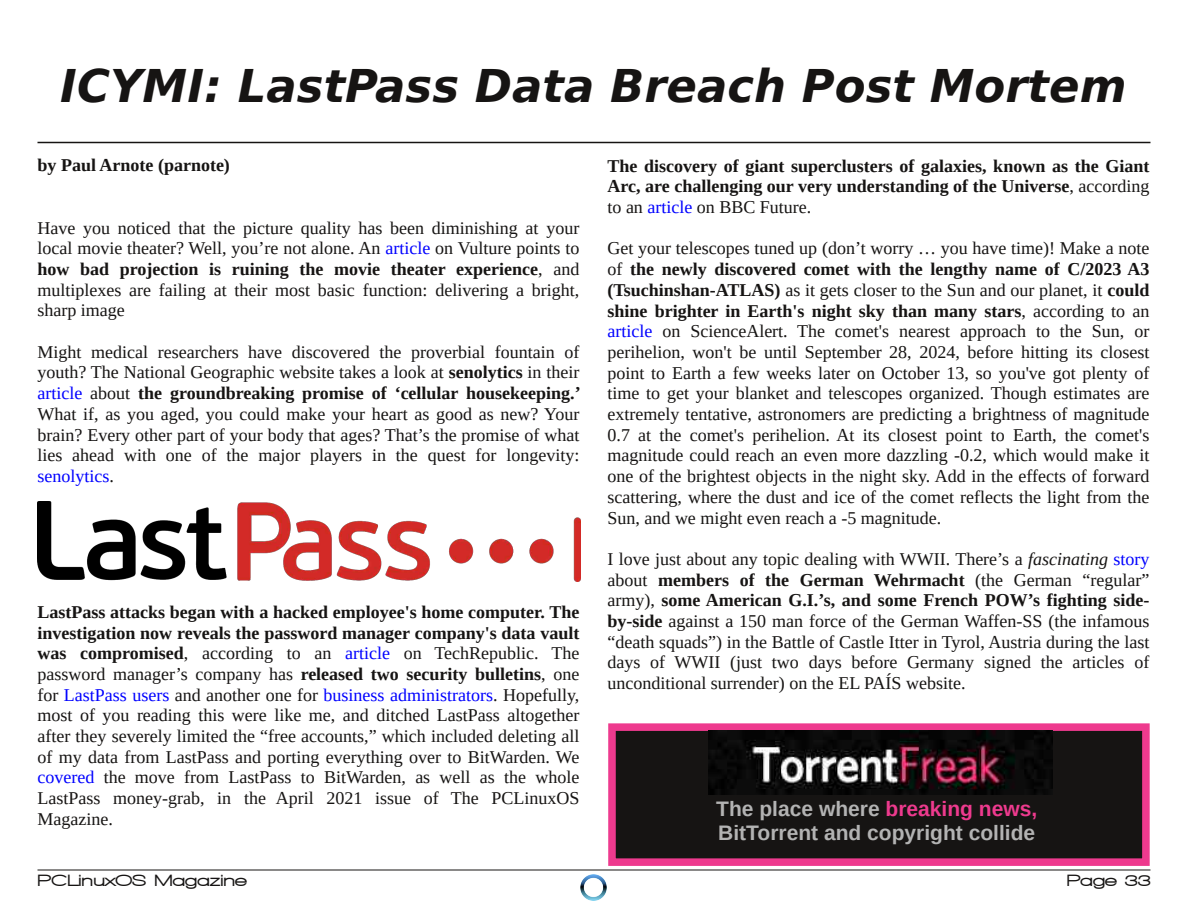
<style>
.page{position:relative;width:1188px;height:918px;background:#fff}
.page>*{position:absolute;margin:0;border:0;box-sizing:border-box;transform-origin:0 0}
.t1{font:italic 700 45px "Bitstream Vera Sans";color:#161413}
.t2{font:700 21px/24.2px "Liberation Sans";color:#b3b3b3}
.t3{font:18px/20.7px "Liberation Serif";color:#161413;text-align:justify}
.t4{font:700 18px/20.7px "Liberation Serif";color:#161413;text-align:justify}
.t5{font:900 16.5px "Walkway Expand";color:#161413}
.s1{color:#00f}
.s2{font-weight:700}
.s3{font-weight:400}
.s4{font-weight:400;color:#00f}
.s5{font-style:italic}
.s6{color:#ee3a8e}
</style>
<div class="page">
<hr style="left:38px;top:142px;width:1112px;height:1px;background:#161413">
<hr style="left:38px;top:870px;width:1112px;height:1px;background:#161413">
<img style="left:580px;top:874px;width:27px;height:27px">
<img style="left:38px;top:501px;width:542px;height:80px">
<div style="left:612px;top:727px;width:534px;height:135px;background:#161413"></div>
<div style="left:608px;top:723px;width:542px;height:143px;border:8px solid #ee3a8e"></div>
<img style="left:709px;top:731px;width:343px;height:63px">
<h1 class="t1" style="left:60px;top:60px;width:1068px">ICYMI: LastPass Data Breach Post Mortem</h1>
<p class="t4" style="left:38px;top:155px;width:194px">by Paul Arnote (parnote)</p>
<p class="t3" style="left:38px;top:217px;width:543px">Have you noticed that the picture quality has been diminishing at your local movie theater? Well, you’re not alone. An <span class="s1">article</span> on Vulture points to <span class="s2">how bad projection is ruining the movie theater experience</span>, and multiplexes are failing at their most basic function: delivering a bright, sharp image</p>
<p class="t3" style="left:38px;top:341px;width:545px">Might medical researchers have discovered the proverbial fountain of youth? The National Geographic website takes a look at <span class="s2">senolytics</span> in their <span class="s1">article</span> about <span class="s2">the groundbreaking promise of ‘cellular housekeeping.’ </span>What if, as you aged, you could make your heart as good as new? Your brain? Every other part of your body that ages? That’s the promise of what lies ahead with one of the major players in the quest for longevity: <span class="s1">senolytics</span>.</p>
<p class="t3" style="left:38px;top:601px;width:543px"><span class="s2">LastPass attacks began with a hacked employee's home computer. The investigation now reveals the password manager company's data vault was compromised</span>, according to an <span class="s1">article</span> on TechRepublic. The password manager’s company has <span class="s2">released two security bulletins</span>, one for <span class="s1">LastPass users</span> and another one for <span class="s1">business administrators</span>. Hopefully, most of you reading this were like me, and ditched LastPass altogether after they severely limited the “free accounts,” which included deleting all of my data from LastPass and porting everything over to BitWarden. We <span class="s1">covered</span> the move from LastPass to BitWarden, as well as the whole LastPass money-grab, in the April 2021 issue of The PCLinuxOS Magazine.</p>
<p class="t4" style="left:608px;top:155px;width:543px">The discovery of giant superclusters of galaxies, known as the Giant Arc, are challenging our very understanding of the Universe<span class="s3">, according to an</span> <span class="s4">article</span> <span class="s3">on BBC Future.</span></p>
<p class="t3" style="left:608px;top:238px;width:543px">Get your telescopes tuned up (don’t worry … you have time)! Make a note of <span class="s2">the newly discovered comet with the lengthy name of C/2023 A3 (Tsuchinshan-ATLAS)</span> as it gets closer to the Sun and our planet, it <span class="s2">could shine brighter in Earth's night sky than many stars</span>, according to an <span class="s1">article</span> on ScienceAlert. The comet's nearest approach to the Sun, or perihelion, won't be until September 28, 2024, before hitting its closest point to Earth a few weeks later on October 13, so you've got plenty of time to get your blanket and telescopes organized. Though estimates are extremely tentative, astronomers are predicting a brightness of magnitude 0.7 at the comet's perihelion. At its closest point to Earth, the comet's magnitude could reach an even more dazzling -0.2, which would make it one of the brightest objects in the night sky. Add in the effects of forward scattering, where the dust and ice of the comet reflects the light from the Sun, and we might even reach a -5 magnitude.</p>
<p class="t3" style="left:608px;top:549px;width:543px">I love just about any topic dealing with WWII. There’s a <span class="s5">fascinating</span> <span class="s1">story </span>about <span class="s2">members of the German Wehrmacht</span> (the German “regular” army), <span class="s2">some American G.I.’s, and some French POW’s fighting side&shy;by-side</span> against a 150 man force of the German Waffen-SS (the infamous “death squads”) in the Battle of Castle Itter in Tyrol, Austria during the last days of WWII (just two days before Germany signed the articles of unconditional surrender) on the EL PAÍS website.</p>
<p class="t2" style="left:716px;top:796px;width:322px">The place where <span class="s6">breaking news,<br></span>BitTorrent and copyright collide</p>
<p class="t5" style="left:38px;top:871px;width:211px">PCLinuxOS Magazine</p>
<p class="t5" style="left:1067px;top:871px;width:86px">Page 33</p>
</div>
